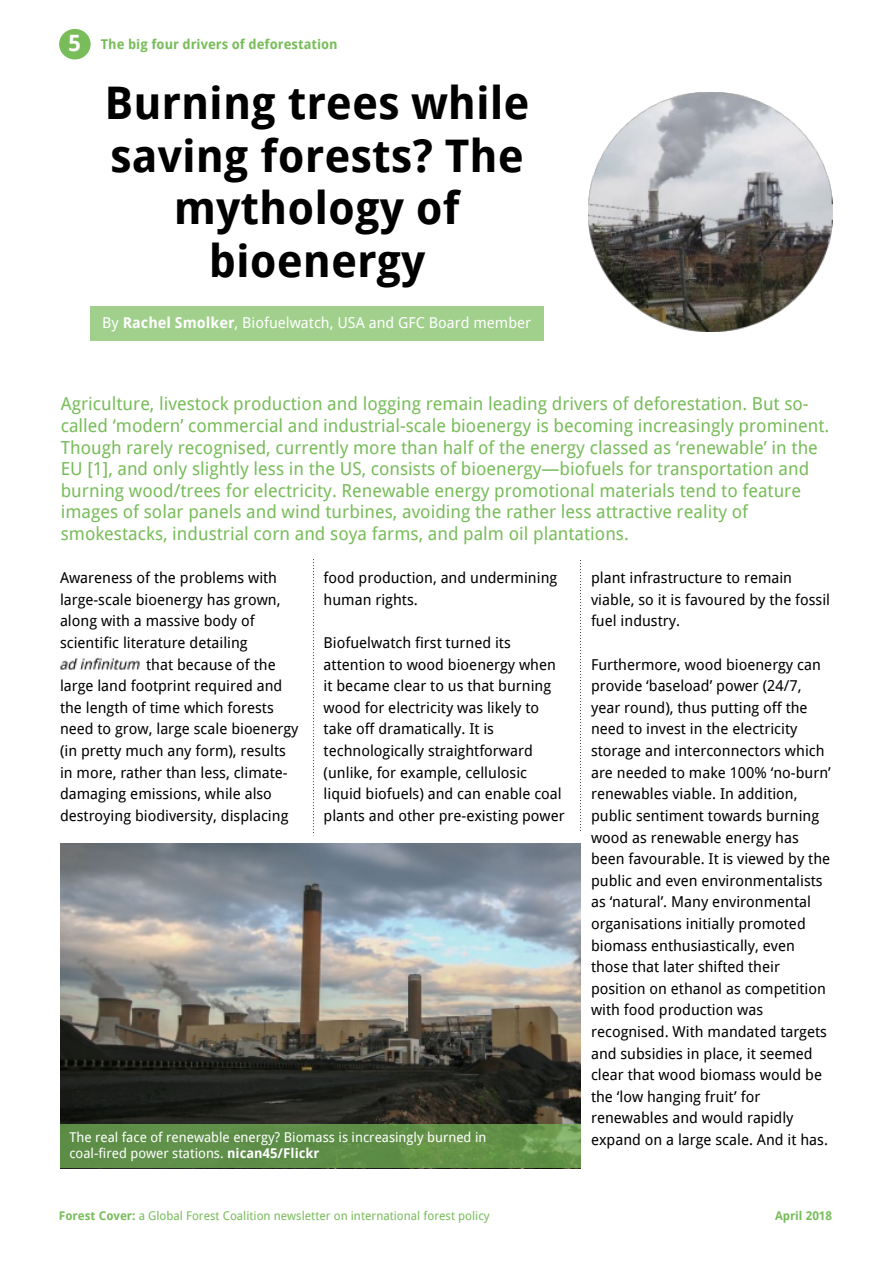
<style>
.page{position:relative;width:893px;height:1263px;background:#fff}
.page>*{position:absolute;margin:0;border:0;box-sizing:border-box;transform-origin:0 0}
.t1{font:700 45px/52.7px "Droid Sans";color:#000;text-align:center}
.t2{font:700 22.5px "Droid Sans";color:#fff}
.t3{font:18px/21.6px "Droid Sans";color:#78bd5a}
.t4{font:15px/21.6px "Droid Sans";color:#000}
.t5{font:15px "Droid Sans";color:#fff}
.t6{font:13.5px/15.8px "Droid Sans";color:#fff}
.t7{font:700 13.5px "Droid Sans";color:#78bd5a}
.t8{font:12px "Droid Sans";color:#78bd5a}
.t9{font:700 12px "Droid Sans";color:#78bd5a}
.s1{font-weight:700}
</style>
<div class="page">
<div style="left:59px;top:29px;width:32px;height:30px;background:#78bd5a;border-radius:50%"></div>
<div style="left:90px;top:306px;width:453px;height:35px;background:#a0d08b"></div>
<img style="left:588px;top:93px;width:245px;height:238px">
<svg style="left:313px;top:559px;width:1px;height:275px"></svg>
<svg style="left:580px;top:560px;width:1px;height:271px"></svg>
<img style="left:60px;top:843px;width:521px;height:326px">
<div style="left:60px;top:1125px;width:520px;height:43px;background:#78bd5a;opacity:.7"></div>
<img style="left:60px;top:657px;width:80px;height:13px">
<h2 class="t2" style="left:68px;top:30px;width:14px">5</h2>
<p class="t7" style="left:101px;top:36px;width:238px">The big four drivers of deforestation</p>
<h1 class="t1" style="left:104px;top:77px;width:427px">Burning trees while saving forests? The mythology of bioenergy</h1>
<p class="t5" style="left:102px;top:314px;width:430px">By <span class="s1">Rachel Smolker</span>, Biofuelwatch, USA and GFC Board member</p>
<p class="t3" style="left:61px;top:393px;width:770px">Agriculture, livestock production and logging remain leading drivers of deforestation. But so&shy;called ‘modern’ commercial and industrial-scale bioenergy is becoming increasingly prominent.<br>Though rarely recognised, currently more than half of the energy classed as ‘renewable’ in the EU [1], and only slightly less in the US, consists of bioenergy—biofuels for transportation and burning wood/trees for electricity. Renewable energy promotional materials tend to feature images of solar panels and wind turbines, avoiding the rather less attractive reality of smokestacks, industrial corn and soya farms, and palm oil plantations.</p>
<p class="t4" style="left:60px;top:567px;width:240px">Awareness of the problems with large-scale bioenergy has grown, along with a massive body of scientific literature detailing<br>ad infinitum that because of the large land footprint required and the length of time which forests need to grow, large scale bioenergy (in pretty much any form), results in more, rather than less, climate&shy;damaging emissions, while also destroying biodiversity, displacing</p>
<p class="t4" style="left:324px;top:567px;width:235px">food production, and undermining human rights.</p>
<p class="t4" style="left:324px;top:632px;width:243px">Biofuelwatch first turned its attention to wood bioenergy when it became clear to us that burning wood for electricity was likely to take off dramatically. It is technologically straightforward (unlike, for example, cellulosic liquid biofuels) and can enable coal plants and other pre-existing power</p>
<p class="t6" style="left:69px;top:1129px;width:419px">The real face of renewable energy? Biomass is increasingly burned in coal-fired power stations. <span class="s1">nican45/Flickr</span></p>
<p class="t4" style="left:591px;top:567px;width:241px">plant infrastructure to remain viable, so it is favoured by the fossil fuel industry.</p>
<p class="t4" style="left:591px;top:654px;width:241px">Furthermore, wood bioenergy can provide ‘baseload’ power (24/7, year round), thus putting off the need to invest in the electricity storage and interconnectors which are needed to make 100% ‘no-burn’ renewables viable. In addition, public sentiment towards burning wood as renewable energy has been favourable. It is viewed by the public and even environmentalists as ‘natural’. Many environmental organisations initially promoted biomass enthusiastically, even those that later shifted their position on ethanol as competition with food production was recognised. With mandated targets and subsidies in place, it seemed clear that wood biomass would be the ‘low hanging fruit’ for renewables and would rapidly expand on a large scale. And it has.</p>
<p class="t8" style="left:59px;top:1209px;width:432px"><span class="s1">Forest Cover:</span> a Global Forest Coalition newsletter on international forest policy</p>
<p class="t9" style="left:775px;top:1209px;width:59px">April 2018</p>
</div>
